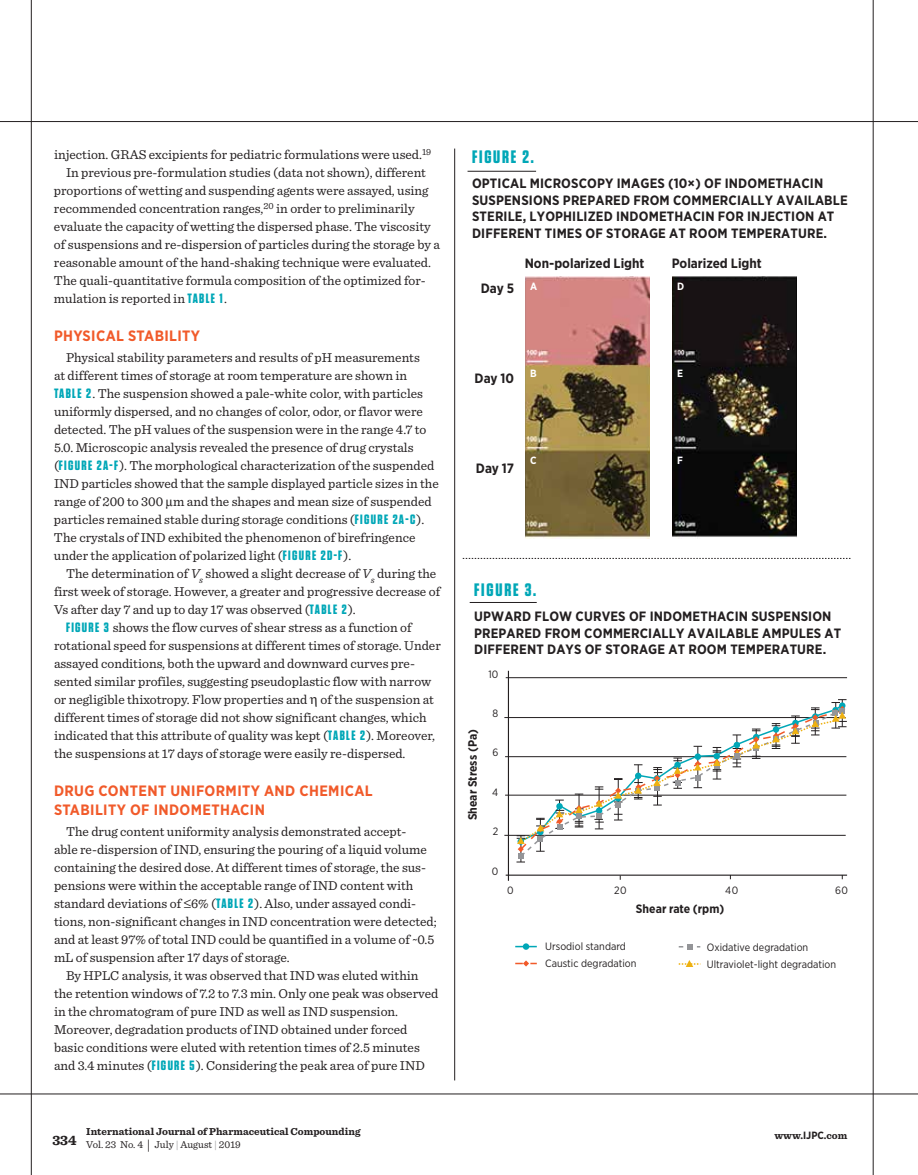
<style>
.page{position:relative;width:918px;height:1175px;background:#fff}
.page>*{position:absolute;margin:0;border:0;box-sizing:border-box;transform-origin:0 0}
.t1{font:700 18px "Tungsten";letter-spacing:.1em;color:#00a7b7}
.t2{font:700 15px/19.5px "Gotham Narrow";letter-spacing:.025em;color:#f15a2a}
.t3{font:700 14.25px "Sentinel";color:#231f20}
.t4{font:13.5px/18px "Sentinel";color:#231f20}
.t5{font:700 13.5px/16.5px "Gotham Narrow";letter-spacing:.01em;color:#231f20}
.t6{font:700 12.15px "Gotham Narrow";color:#231f20}
.t7{font:10.65px/16.6px "Gotham Narrow";color:#231f20}
.t8{font:700 10.5px/13.5px "Sentinel";color:#231f20}
.t9{font:700 10.5px "Gotham Narrow";color:#fff}
.s1{font-family:"Tungsten";font-weight:700;color:#00a7b7}
.s2{font-style:italic}
.s3{font-weight:400}
.s4{font-weight:400;font-size:13.5px}
.s5{font-weight:400;color:#a1a1a4}
.s6{font-family:"Gotham Narrow"}
</style>
<div class="page">
<hr style="left:0;top:121px;width:918px;height:1px;background:#231f20">
<hr style="left:0;top:1093px;width:918px;height:1px;background:#231f20">
<hr style="left:31px;top:0;width:1px;height:1174px;background:#231f20">
<hr style="left:873px;top:0;width:1px;height:1174px;background:#231f20">
<hr style="left:470px;top:602px;width:67px;height:1px;background:#231f20">
<hr style="left:506px;top:874px;width:341px;height:1px;background:#231f20">
<hr style="left:504px;top:717px;width:342px;height:1px;background:#231f20">
<hr style="left:506px;top:677px;width:341px;height:1px;background:#231f20">
<hr style="left:504px;top:835px;width:342px;height:1px;background:#231f20">
<hr style="left:505px;top:795px;width:341px;height:1px;background:#231f20">
<hr style="left:505px;top:756px;width:341px;height:1px;background:#231f20">
<svg style="left:523px;top:943px;width:6px;height:6px"></svg>
<hr style="left:508px;top:670px;width:1px;height:210px;background:#231f20">
<hr style="left:515px;top:945px;width:22px;height:2px;background:#00a7b7">
<svg style="left:515px;top:960px;width:22px;height:6px"></svg>
<svg style="left:679px;top:944px;width:21px;height:5px"></svg>
<svg style="left:679px;top:960px;width:21px;height:7px"></svg>
<svg style="left:517px;top:699px;width:330px;height:163px"></svg>
<hr style="left:468px;top:171px;width:68px;height:1px;background:#231f20">
<img style="left:525px;top:277px;width:125px;height:261px">
<img style="left:673px;top:277px;width:124px;height:261px">
<hr style="left:454px;top:148px;width:1px;height:932px;background:#231f20">
<svg style="left:463px;top:558px;width:387px;height:1px"></svg>
<p class="t4" style="left:54px;top:145px;width:379px">injection. GRAS excipients for pediatric formulations were used.<sup>19</sup></p>
<p class="t4" style="left:66px;top:163px;width:361px">In previous pre-formulation studies (data not shown), different</p>
<p class="t4" style="left:54px;top:181px;width:376px">proportions of wetting and suspending agents were assayed, using</p>
<p class="t4" style="left:54px;top:199px;width:362px">recommended concentration ranges,<sup>20</sup> in order to preliminarily</p>
<p class="t4" style="left:54px;top:217px;width:378px">evaluate the capacity of wetting the dispersed phase. The viscosity</p>
<p class="t4" style="left:54px;top:235px;width:388px">of suspensions and re-dispersion of particles during the storage by a</p>
<p class="t4" style="left:54px;top:253px;width:379px">reasonable amount of the hand-shaking technique were evaluated.</p>
<p class="t4" style="left:54px;top:271px;width:373px">The quali-quantitative formula composition of the optimized for-</p>
<p class="t4" style="left:54px;top:289px;width:174px">mulation is reported in <span class="s1">TABLE 1</span>.</p>
<p class="t2" style="left:54px;top:326px;width:148px">PHYSICAL STABILITY</p>
<p class="t4" style="left:54px;top:347px;width:386px;text-indent:12px">Physical stability parameters and results of pH measurements<br>at different times of storage at room temperature are shown in<br><span class="s1">TABLE 2</span>. The suspension showed a pale-white color, with particles uniformly dispersed, and no changes of color, odor, or flavor were detected. The pH values of the suspension were in the range 4.7 to 5.0. Microscopic analysis revealed the presence of drug crystals (<span class="s1">FIGURE 2A-F</span>). The morphological characterization of the suspended IND particles showed that the sample displayed particle sizes in the range of 200 to 300 m and the shapes and mean size of suspended particles remained stable during storage conditions (<span class="s1">FIGURE 2A-C</span>).<br>The crystals of IND exhibited the phenomenon of birefringence under the application of polarized light (<span class="s1">FIGURE 2D-F</span>).</p>
<p class="t4" style="left:66px;top:563px;width:372px">The determination of <span class="s2">V</span><sub>s</sub> showed a slight decrease of <span class="s2">V</span><sub>s</sub> during the</p>
<p class="t4" style="left:54px;top:581px;width:388px">first week of storage. However, a greater and progressive decrease of</p>
<p class="t4" style="left:54px;top:599px;width:303px">Vs after day 7 and up to day 17 was observed (<span class="s1">TABLE 2</span>).</p>
<p class="t4" style="left:66px;top:617px;width:347px"><span class="s1">FIGURE 3</span> shows the flow curves of shear stress as a function of</p>
<p class="t4" style="left:54px;top:635px;width:388px">rotational speed for suspensions at different times of storage. Under</p>
<p class="t4" style="left:54px;top:653px;width:362px">assayed conditions, both the upward and downward curves pre-</p>
<p class="t4" style="left:54px;top:671px;width:379px">sented similar profiles, suggesting pseudoplastic flow with narrow</p>
<p class="t4" style="left:54px;top:689px;width:381px">or negligible thixotropy. Flow properties and of the suspension at</p>
<p class="t4" style="left:54px;top:707px;width:374px">different times of storage did not show significant changes, which</p>
<p class="t4" style="left:54px;top:725px;width:383px">indicated that this attribute of quality was kept (<span class="s1">TABLE 2</span>). Moreover,</p>
<p class="t4" style="left:54px;top:743px;width:353px">the suspensions at 17 days of storage were easily re-dispersed.</p>
<p class="t2" style="left:54px;top:780px;width:320px">DRUG CONTENT UNIFORMITY AND CHEMICAL<br>STABILITY OF INDOMETHACIN</p>
<p class="t4" style="left:54px;top:821px;width:384px;text-indent:12px">The drug content uniformity analysis demonstrated accept-<br>able re-dispersion of IND, ensuring the pouring of a liquid volume containing the desired dose. At different times of storage, the sus&shy;pensions were within the acceptable range of IND content with standard deviations of ≤6% (<span class="s1">TABLE 2</span>). Also, under assayed condi&shy;tions, non-significant changes in IND concentration were detected; and at least 97% of total IND could be quantified in a volume of ~0.5 mL of suspension after 17 days of storage.</p>
<p class="t4" style="left:54px;top:965px;width:386px;text-indent:12px">By HPLC analysis, it was observed that IND was eluted within the retention windows of 7.2 to 7.3 min. Only one peak was observed in the chromatogram of pure IND as well as IND suspension.<br>Moreover, degradation products of IND obtained under forced basic conditions were eluted with retention times of 2.5 minutes and 3.4 minutes (<span class="s1">FIGURE 5</span>). Considering the peak area of pure IND</p>
<h1 class="t1" style="left:472px;top:147px;width:63px">FIGURE 2.</h1>
<p class="t5" style="left:472px;top:175px;width:377px">OPTICAL MICROSCOPY IMAGES (10×) OF INDOMETHACIN SUSPENSIONS PREPARED FROM COMMERCIALLY AVAILABLE STERILE, LYOPHILIZED INDOMETHACIN FOR INJECTION AT DIFFERENT TIMES OF STORAGE AT ROOM TEMPERATURE.</p>
<p class="t5" style="left:525px;top:255px;width:121px">Non-polarized Light</p>
<p class="t5" style="left:672px;top:255px;width:92px">Polarized Light</p>
<p class="t5" style="left:481px;top:280px;width:35px">Day 5</p>
<p class="t9" style="left:530px;top:279px;width:9px">A</p>
<p class="t9" style="left:677px;top:279px;width:9px">D</p>
<p class="t5" style="left:475px;top:370px;width:41px">Day 10</p>
<p class="t9" style="left:530px;top:366px;width:8px">B</p>
<p class="t5" style="left:476px;top:460px;width:40px">Day 17</p>
<p class="t9" style="left:530px;top:453px;width:8px">C</p>
<p class="t9" style="left:677px;top:366px;width:7px">E</p>
<p class="t9" style="left:677px;top:453px;width:7px">F</p>
<h1 class="t1" style="left:474px;top:580px;width:63px">FIGURE 3.</h1>
<p class="t5" style="left:474px;top:608px;width:369px">UPWARD FLOW CURVES OF INDOMETHACIN SUSPENSION<br>PREPARED FROM COMMERCIALLY AVAILABLE AMPULES AT<br>DIFFERENT DAYS OF STORAGE AT ROOM TEMPERATURE.</p>
<p class="t6" style="left:465px;top:820px;width:93px;rotate:-90deg">Shear Stress (Pa)</p>
<p class="t7" style="left:488px;top:665px;width:11px">10</p>
<p class="t7" style="left:493px;top:704px;width:7px">8</p>
<p class="t7" style="left:492px;top:744px;width:7px">6</p>
<p class="t7" style="left:492px;top:783px;width:8px">4</p>
<p class="t7" style="left:493px;top:823px;width:7px">2</p>
<p class="t7" style="left:492px;top:862px;width:8px">0</p>
<p class="t7" style="left:507px;top:881px;width:8px">0</p>
<p class="t7" style="left:614px;top:881px;width:14px">20</p>
<p class="t7" style="left:725px;top:881px;width:15px">40</p>
<p class="t7" style="left:835px;top:881px;width:15px">60</p>
<p class="t6" style="left:636px;top:900px;width:90px">Shear rate (rpm)</p>
<p class="t7" style="left:545px;top:938px;width:93px">Ursodiol standard<br>Caustic degradation</p>
<p class="t7" style="left:707px;top:939px;width:131px">Oxidative degradation<br>Ultraviolet-light degradation</p>
<p class="t3" style="left:52px;top:1128px;width:26px">334</p>
<p class="t8" style="left:86px;top:1124px;width:276px">International Journal of Pharmaceutical Compounding<br><span class="s3">Vol. 23 No. 4</span> <span class="s4">|</span> <span class="s3">July</span> <span class="s5">|</span> <span class="s3">August</span> <span class="s5">|</span> <span class="s3">2019</span></p>
<p class="t8" style="left:775px;top:1127px;width:74px">www.<span class="s6">IJPC</span>.com</p>
</div>
